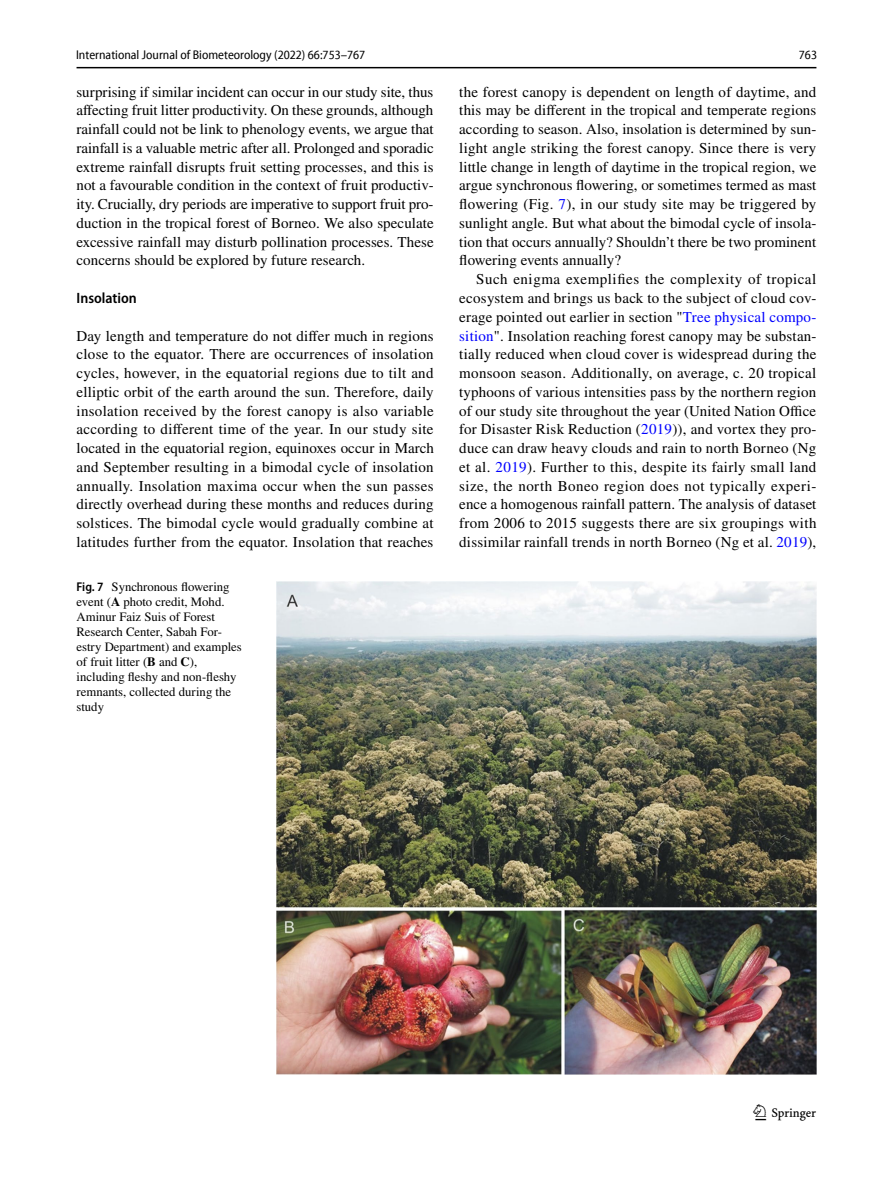
<style>
.page{position:relative;width:893px;height:1187px;background:#fff}
.page>*{position:absolute;margin:0;border:0;box-sizing:border-box;transform-origin:0 0}
.t1{font:22.5px "Springnew Regular 3";color:#000}
.t2{font:15px/18.8px "STIX";letter-spacing:.005em;color:#000;text-align:justify}
.t3{font:600 semi-condensed 15px "Myriad Pro";color:#000}
.t4{font:12.75px/15px "STIX";color:#000}
.t5{font:semi-condensed 12.75px "Myriad Pro Unic";color:#000}
.t6{font:12.75px "Myriad Pro Unic Semi Condensed 2";color:#000}
.s1{font-family:"Myriad Pro";font-weight:600;font-stretch:semi-condensed}
.s2{font-weight:700}
.s3{color:#00f}
</style>
<div class="page">
<hr style="left:77px;top:67px;width:739px;height:1px;background:#000">
<img style="left:276px;top:581px;width:540px;height:492px">
<p class="t5" style="left:76px;top:50px;width:291px">International Journal of Biometeorology (2022) 66:753–767</p>
<p class="t6" style="left:799px;top:50px;width:20px">763</p>
<p class="t2" style="left:77px;top:83px;width:359px">surprising if similar incident can occur in our study site, thus affecting fruit litter productivity. On these grounds, although rainfall could not be link to phenology events, we argue that rainfall is a valuable metric after all. Prolonged and sporadic extreme rainfall disrupts fruit setting processes, and this is not a favourable condition in the context of fruit productiv&shy;ity. Crucially, dry periods are imperative to support fruit pro&shy;duction in the tropical forest of Borneo. We also speculate excessive rainfall may disturb pollination processes. These concerns should be explored by future research.</p>
<p class="t3" style="left:77px;top:290px;width:62px">Insolation</p>
<p class="t2" style="left:77px;top:327px;width:359px">Day length and temperature do not differ much in regions close to the equator. There are occurrences of insolation cycles, however, in the equatorial regions due to tilt and elliptic orbit of the earth around the sun. Therefore, daily insolation received by the forest canopy is also variable according to different time of the year. In our study site located in the equatorial region, equinoxes occur in March and September resulting in a bimodal cycle of insolation annually. Insolation maxima occur when the sun passes directly overhead during these months and reduces during solstices. The bimodal cycle would gradually combine at latitudes further from the equator. Insolation that reaches</p>
<p class="t4" style="left:77px;top:580px;width:167px"><span class="s1">Fig. 7</span> Synchronous flowering event (<span class="s2">A</span> photo credit, Mohd.<br>Aminur Faiz Suis of Forest<br>Research Center, Sabah For&shy;estry Department) and examples of fruit litter (<span class="s2">B</span> and <span class="s2">C</span>), including fleshy and non-fleshy remnants, collected during the study</p>
<p class="t2" style="left:459px;top:83px;width:359px">the forest canopy is dependent on length of daytime, and this may be different in the tropical and temperate regions according to season. Also, insolation is determined by sun&shy;light angle striking the forest canopy. Since there is very little change in length of daytime in the tropical region, we argue synchronous flowering, or sometimes termed as mast flowering (Fig. <span class="s3">7</span>), in our study site may be triggered by sunlight angle. But what about the bimodal cycle of insola&shy;tion that occurs annually? Shouldn’t there be two prominent flowering events annually?</p>
<p class="t2" style="left:459px;top:271px;width:359px;text-indent:17px">Such enigma exemplifies the complexity of tropical ecosystem and brings us back to the subject of cloud cov&shy;erage pointed out earlier in section "<span class="s3">Tree physical compo&shy;sition</span>". Insolation reaching forest canopy may be substan&shy;tially reduced when cloud cover is widespread during the monsoon season. Additionally, on average, c. 20 tropical typhoons of various intensities pass by the northern region of our study site throughout the year (United Nation Office for Disaster Risk Reduction (<span class="s3">2019</span>)), and vortex they pro&shy;duce can draw heavy clouds and rain to north Borneo (Ng et al. <span class="s3">2019</span>). Further to this, despite its fairly small land size, the north Boneo region does not typically experi&shy;ence a homogenous rainfall pattern. The analysis of dataset from 2006 to 2015 suggests there are six groupings with dissimilar rainfall trends in north Borneo (Ng et al. <span class="s3">2019</span>),</p>
<h1 class="t1" style="left:755px;top:1104px;width:62px">1 3</h1>
</div>
